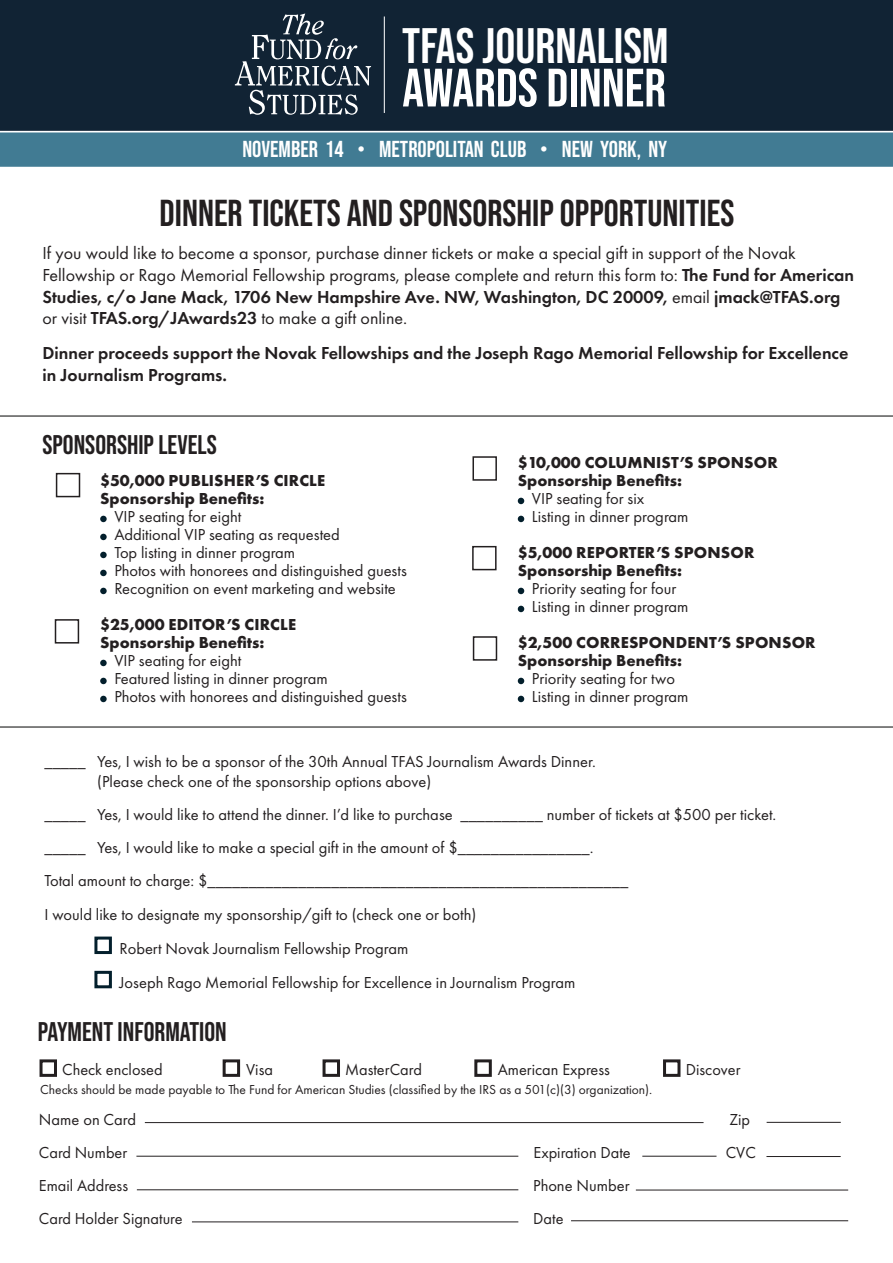
<style>
.page{position:relative;width:893px;height:1263px;background:#fff}
.page>*{position:absolute;margin:0;border:0;box-sizing:border-box;transform-origin:0 0}
.t1{font:54px "Bebas Neue";color:#fff}
.t2{font:49.8px "Bebas Neue";color:#fff}
.t3{font:37.5px "Bebas Neue";color:#231f20}
.t4{font:27px "Bebas Neue";color:#231f20}
.t5{font:23.1px "Bebas Neue";color:#fff}
.t6{font:18px/21.6px "Futura PT";color:#231f20}
.t7{font:600 18px/21.6px "Futura PT";color:#231f20}
.t8{font:16.5px/33px "Futura PT";color:#231f20}
.t9{font:700 16.5px "Futura PT";color:#231f20}
.t10{font:13.5px "Futura PT";color:#231f20}
.s1{font-weight:600}
</style>
<div class="page">
<div style="left:100px;top:516px;width:7px;height:6px;background:#031f2c;border-radius:50%"></div>
<div style="left:100px;top:534px;width:7px;height:6px;background:#031f2c;border-radius:50%"></div>
<div style="left:100px;top:552px;width:7px;height:6px;background:#031f2c;border-radius:50%"></div>
<div style="left:100px;top:570px;width:7px;height:6px;background:#031f2c;border-radius:50%"></div>
<div style="left:100px;top:588px;width:7px;height:6px;background:#031f2c;border-radius:50%"></div>
<div style="left:100px;top:660px;width:7px;height:6px;background:#031f2c;border-radius:50%"></div>
<div style="left:100px;top:678px;width:7px;height:6px;background:#031f2c;border-radius:50%"></div>
<div style="left:100px;top:696px;width:7px;height:6px;background:#031f2c;border-radius:50%"></div>
<svg style="left:518px;top:498px;width:6px;height:6px"></svg>
<svg style="left:518px;top:516px;width:6px;height:6px"></svg>
<svg style="left:518px;top:588px;width:6px;height:6px"></svg>
<svg style="left:518px;top:606px;width:6px;height:6px"></svg>
<svg style="left:518px;top:678px;width:6px;height:6px"></svg>
<svg style="left:518px;top:696px;width:6px;height:6px"></svg>
<div style="left:94px;top:936px;width:18px;height:18px;border:3px solid #031f2c"></div>
<div style="left:94px;top:971px;width:18px;height:17px;border:3px solid #031f2c"></div>
<hr style="left:145px;top:1122px;width:558px;height:1px;background:#231f20">
<hr style="left:136px;top:1156px;width:382px;height:1px;background:#231f20">
<hr style="left:642px;top:1156px;width:74px;height:1px;background:#231f20">
<hr style="left:137px;top:1189px;width:381px;height:1px;background:#231f20">
<hr style="left:192px;top:1221px;width:326px;height:1px;background:#231f20">
<hr style="left:636px;top:1190px;width:212px;height:1px;background:#231f20">
<hr style="left:571px;top:1220px;width:277px;height:1px;background:#231f20">
<hr style="left:0;top:727px;width:893px;height:1px;background:#040503">
<div style="left:40px;top:1059px;width:17px;height:18px;border:3px solid #231f20"></div>
<div style="left:223px;top:1059px;width:17px;height:18px;border:3px solid #231f20"></div>
<div style="left:323px;top:1059px;width:17px;height:18px;border:3px solid #231f20"></div>
<div style="left:474px;top:1059px;width:18px;height:18px;border:3px solid #231f20"></div>
<div style="left:663px;top:1059px;width:17px;height:18px;border:3px solid #231f20"></div>
<hr style="left:766px;top:1156px;width:75px;height:1px;background:#231f20">
<div style="left:0;top:0;width:893px;height:154px;background:#112334"></div>
<svg style="left:235px;top:13px;width:136px;height:102px"></svg>
<hr style="left:384px;top:16px;width:1px;height:97px;background:#fff">
<svg style="left:0;top:131px;width:893px;height:36px;background:#4a8198"></svg>
<hr style="left:0;top:416px;width:893px;height:1px;background:#040503">
<div style="left:56px;top:473px;width:24px;height:24px;border:2px solid #231f20"></div>
<div style="left:55px;top:619px;width:24px;height:24px;border:2px solid #231f20"></div>
<div style="left:473px;top:636px;width:24px;height:25px;border:2px solid #231f20"></div>
<div style="left:472px;top:546px;width:25px;height:24px;border:2px solid #231f20"></div>
<div style="left:472px;top:456px;width:25px;height:25px;border:2px solid #231f20"></div>
<hr style="left:767px;top:1122px;width:74px;height:1px;background:#231f20">
<p class="t2" style="left:402px;top:17px;width:268px">TFAS JOURNALISM</p>
<p class="t1" style="left:402px;top:57px;width:265px">AWARDS DINNER</p>
<p class="t5" style="left:242px;top:136px;width:426px">NOVEMBER 14 • METROPOLITAN CLUB • NEW YORK, NY</p>
<p class="t3" style="left:160px;top:192px;width:576px">DINNER TICKETS AND SPONSORSHIP OPPORTUNITIES</p>
<p class="t6" style="left:43px;top:242px;width:813px">If you would like to become a sponsor, purchase dinner tickets or make a special gift in support of the Novak Fellowship or Rago Memorial Fellowship programs, please complete and return this form to: <span class="s1">The Fund for American Studies, c/o Jane Mack, 1706 New Hampshire Ave. NW, Washington, DC 20009,</span> email <span class="s1">jmack@TFAS.org </span>or visit <span class="s1">TFAS.org/JAwards23</span> to make a gift online.</p>
<p class="t7" style="left:43px;top:342px;width:807px">Dinner proceeds support the Novak Fellowships and the Joseph Rago Memorial Fellowship for Excellence in Journalism Programs.</p>
<p class="t4" style="left:43px;top:429px;width:176px">SPONSORSHIP LEVELS</p>
<p class="t9" style="left:100px;top:470px;width:227px">$50,000 PUBLISHER’S CIRCLE</p>
<p class="t9" style="left:100px;top:488px;width:166px">Sponsorship Benefits:</p>
<p class="t8" style="left:114px;top:500px;width:128px">VIP seating for eight</p>
<p class="t8" style="left:114px;top:518px;width:227px">Additional VIP seating as requested</p>
<p class="t8" style="left:114px;top:536px;width:182px">Top listing in dinner program</p>
<p class="t8" style="left:114px;top:554px;width:294px">Photos with honorees and distinguished guests</p>
<p class="t8" style="left:114px;top:572px;width:283px">Recognition on event marketing and website</p>
<p class="t9" style="left:100px;top:614px;width:197px">$25,000 EDITOR’S CIRCLE</p>
<p class="t9" style="left:100px;top:632px;width:166px">Sponsorship Benefits:</p>
<p class="t8" style="left:114px;top:644px;width:128px">VIP seating for eight</p>
<p class="t8" style="left:114px;top:662px;width:215px">Featured listing in dinner program</p>
<p class="t8" style="left:114px;top:680px;width:294px">Photos with honorees and distinguished guests</p>
<p class="t9" style="left:518px;top:452px;width:262px">$10,000 COLUMNIST’S SPONSOR</p>
<p class="t9" style="left:518px;top:470px;width:166px">Sponsorship Benefits:</p>
<p class="t8" style="left:532px;top:482px;width:114px">VIP seating for six</p>
<p class="t8" style="left:532px;top:500px;width:158px">Listing in dinner program</p>
<p class="t9" style="left:518px;top:542px;width:238px">$5,000 REPORTER’S SPONSOR</p>
<p class="t9" style="left:518px;top:560px;width:166px">Sponsorship Benefits:</p>
<p class="t8" style="left:532px;top:572px;width:146px">Priority seating for four</p>
<p class="t8" style="left:532px;top:590px;width:158px">Listing in dinner program</p>
<p class="t9" style="left:518px;top:632px;width:299px">$2,500 CORRESPONDENT’S SPONSOR</p>
<p class="t9" style="left:518px;top:650px;width:166px">Sponsorship Benefits:</p>
<p class="t8" style="left:532px;top:662px;width:145px">Priority seating for two</p>
<p class="t8" style="left:532px;top:680px;width:158px">Listing in dinner program</p>
<p class="t8" style="left:97px;top:751px;width:500px;line-height:19.8px;text-indent:-53px">_____ Yes, I wish to be a sponsor of the 30th Annual TFAS Journalism Awards Dinner. (Please check one of the sponsorship options above)</p>
<p class="t8" style="left:44px;top:798px;width:733px">_____ Yes, I would like to attend the dinner. I’d like to purchase __________ number of tickets at $500 per ticket.</p>
<p class="t8" style="left:44px;top:831px;width:551px">_____ Yes, I would like to make a special gift in the amount of $________________.</p>
<p class="t8" style="left:44px;top:864px;width:585px">Total amount to charge: $___________________________________________________</p>
<p class="t8" style="left:44px;top:898px;width:433px">I would like to designate my sponsorship/gift to (check one or both)</p>
<p class="t8" style="left:120px;top:932px;width:290px">Robert Novak Journalism Fellowship Program</p>
<p class="t8" style="left:120px;top:966px;width:457px">Joseph Rago Memorial Fellowship for Excellence in Journalism Program</p>
<p class="t4" style="left:38px;top:1016px;width:190px">PAYMENT INFORMATION</p>
<p class="t8" style="left:62px;top:1053px;width:102px">Check enclosed</p>
<p class="t8" style="left:246px;top:1053px;width:28px">Visa</p>
<p class="t8" style="left:345px;top:1053px;width:78px">MasterCard</p>
<p class="t8" style="left:498px;top:1053px;width:114px">American Express</p>
<p class="t8" style="left:686px;top:1053px;width:56px">Discover</p>
<p class="t10" style="left:40px;top:1081px;width:613px">Checks should be made payable to The Fund for American Studies (classified by the IRS as a 501(c)(3) organization).</p>
<p class="t8" style="left:39px;top:1102px;width:99px">Name on Card<br>Card Number</p>
<p class="t8" style="left:39px;top:1168px;width:91px">Email Address</p>
<p class="t8" style="left:39px;top:1201px;width:145px">Card Holder Signature</p>
<p class="t8" style="left:729px;top:1102px;width:22px">Zip</p>
<p class="t8" style="left:533px;top:1135px;width:99px">Expiration Date</p>
<p class="t8" style="left:726px;top:1135px;width:32px">CVC</p>
<p class="t8" style="left:533px;top:1168px;width:98px">Phone Number<br>Date</p>
</div>
